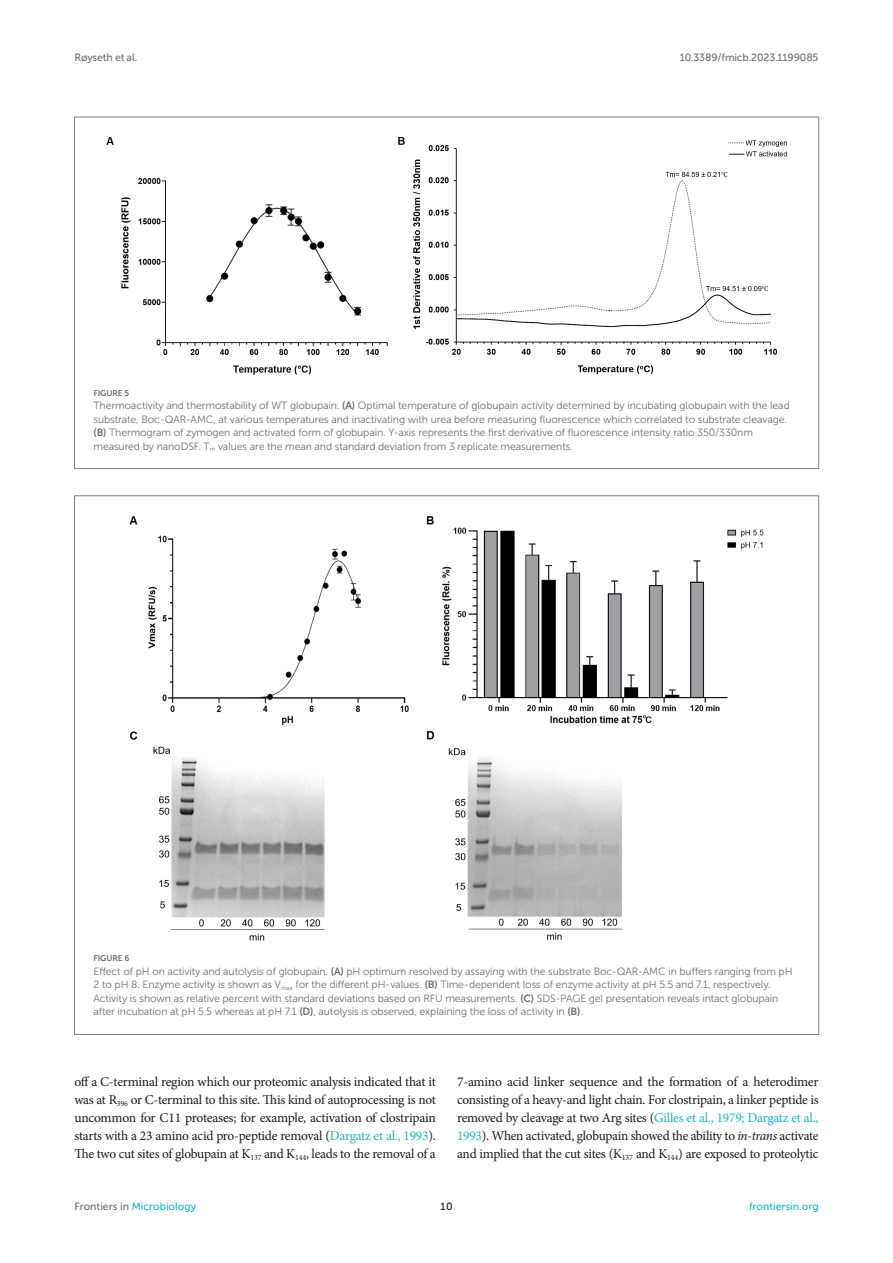
<style>
.page{position:relative;width:893px;height:1263px;background:#fff}
.page>*{position:absolute;margin:0;border:0;box-sizing:border-box;transform-origin:0 0}
.TEXT_FLUSH{font:13.5px/18px "Minion Pro";letter-spacing:-.02em;color:#1b1c1b;text-align:justify}
.FIG_LEG{font:10.5px/13.5px "Museo Sans 300";letter-spacing:-.01em;color:#706f70}
.t1{font:10.5px "Museo Sans 500";letter-spacing:-.015em;color:#706f70}
.t2{font:10.5px "Museo Sans 500";color:#1db5c3}
.t3{font:10.5px "Museo Sans 500";color:#1b1c1b}
.FIG_HD{font:8.25px "Museo Sans 700";letter-spacing:-.01em;color:#706f70}
.s1{font-family:"Museo Sans 700"}
.s2{color:#1db5c3}
.s3{font-style:italic}
.s4{color:#706f70}
</style>
<div class="page">
<img style="left:106px;top:137px;width:681px;height:238px">
<img style="left:129px;top:516px;width:635px;height:425px">
<p class="t1" style="left:74px;top:51px;width:64px">Røyseth et al.</p>
<p class="t1" style="left:680px;top:51px;width:140px">10.3389/fmicb.2023.1199085</p>
<p class="FIG_HD" style="left:94px;top:388px;width:37px">FIGURE 5</p>
<p class="FIG_LEG" style="left:94px;top:399px;width:698px">Thermoactivity and thermostability of WT globupain. <span class="s1">(A)</span> Optimal temperature of globupain activity determined by incubating globupain with the lead substrate, Boc-QAR-AMC, at various temperatures and inactivating with urea before measuring fluorescence which correlated to substrate cleavage. <span class="s1">(B)</span> Thermogram of zymogen and activated form of globupain. Y-axis represents the first derivative of fluorescence intensity ratio 350/330 nm measured by nanoDSF. T<sub>m</sub> values are the mean and standard deviation from 3 replicate measurements.</p>
<p class="FIG_HD" style="left:94px;top:954px;width:37px">FIGURE 6</p>
<p class="FIG_LEG" style="left:94px;top:965px;width:701px">Effect of pH on activity and autolysis of globupain. <span class="s1">(A)</span> pH optimum resolved by assaying with the substrate Boc-QAR-AMC in buffers ranging from pH 2 to pH 8. Enzyme activity is shown as V<sub>max</sub> for the different pH-values. <span class="s1">(B)</span> Time-dependent loss of enzyme activity at pH 5.5 and 7.1, respectively.<br>Activity is shown as relative percent with standard deviations based on RFU measurements. <span class="s1">(C)</span> SDS-PAGE gel presentation reveals intact globupain after incubation at pH 5.5 whereas at pH 7.1 <span class="s1">(D)</span>, autolysis is observed, explaining the loss of activity in <span class="s1">(B)</span>.</p>
<p class="TEXT_FLUSH" style="left:74px;top:1073px;width:363px">off a C-terminal region which our proteomic analysis indicated that it was at R<sub>396</sub> or C-terminal to this site. This kind of autoprocessing is not uncommon for C11 proteases; for example, activation of clostripain starts with a 23 amino acid pro-peptide removal (<span class="s2">Dargatz et al., 1993</span>).<br>The two cut sites of globupain at K<sub>137</sub> and K<sub>144</sub>, leads to the removal of a</p>
<p class="TEXT_FLUSH" style="left:457px;top:1073px;width:363px">7-amino acid linker sequence and the formation of a heterodimer consisting of a heavy-and light chain. For clostripain, a linker peptide is removed by cleavage at two Arg sites (<span class="s2">Gilles et al., 1979; Dargatz et al., 1993</span>). When activated, globupain showed the ability to <span class="s3">in-trans</span> activate and implied that the cut sites (K<sub>137</sub> and K<sub>144</sub>) are exposed to proteolytic</p>
<p class="t2" style="left:74px;top:1200px;width:123px"><span class="s4">Frontiers in</span> Microbiology</p>
<p class="t3" style="left:440px;top:1200px;width:14px">10</p>
<p class="t2" style="left:749px;top:1200px;width:71px">frontiersin.org</p>
</div>
